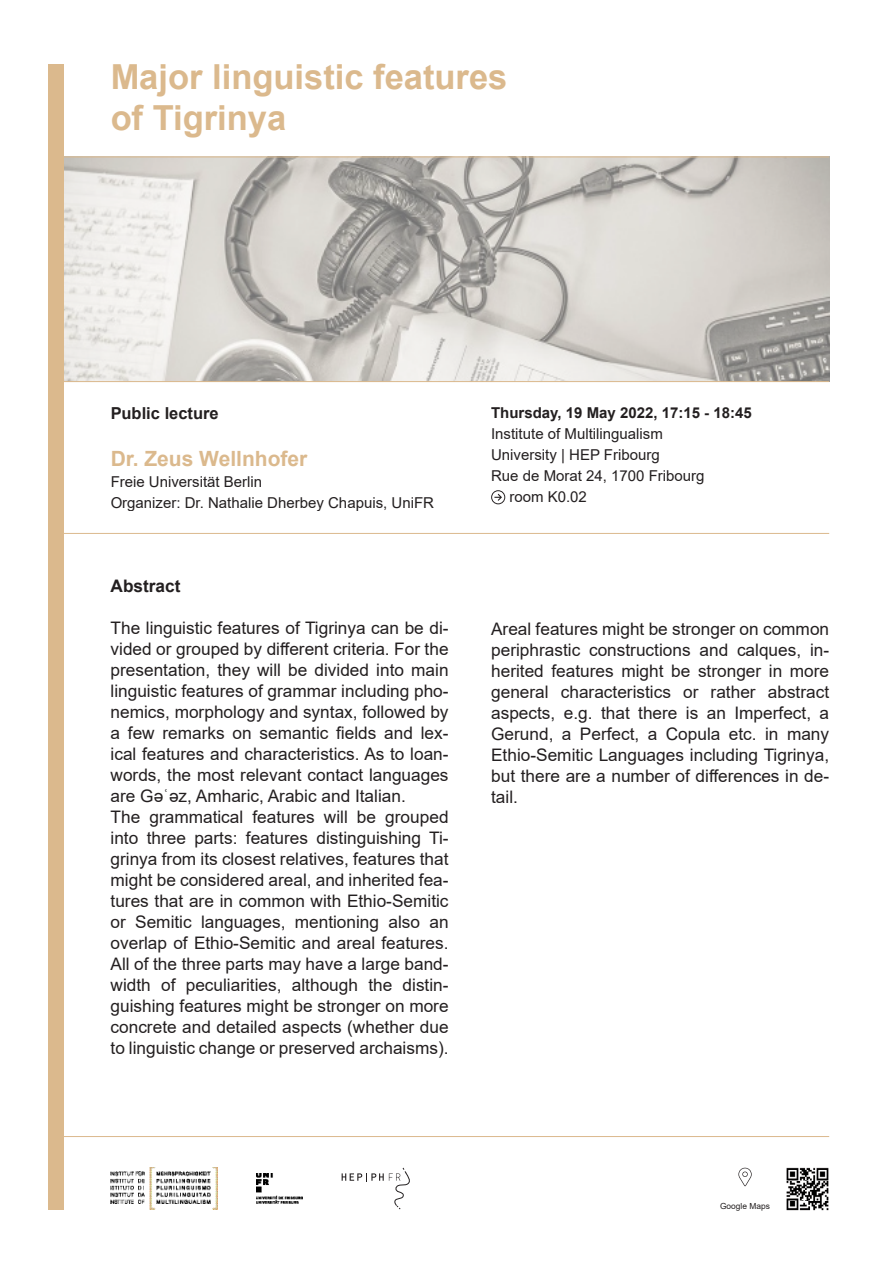
<style>
.page{position:relative;width:893px;height:1263px;background:#fff}
.page>*{position:absolute;margin:0;border:0;box-sizing:border-box;transform-origin:0 0}
.t1{font:700 34.5px/41.4px "Arial";color:#dbb98d}
.t2{font:700 21px "Arial";color:#dbb98d}
.H5_Lauftext_Blocksat{font:17.25px/21px "Arial";color:#231f20;text-align:justify}
.H5_Lauftext_Blocksat-2{font:700 17.25px "Arial";color:#231f20}
.t3{font:700 16.5px "Arial";color:#231f20}
.t4{font:15px/21px "Arial";color:#231f20}
.t5{font:700 15px "Arial";color:#231f20}
.t6{font:8.4px "Arial";color:#231f20}
</style>
<div class="page">
<img style="left:64px;top:158px;width:765px;height:223px">
<svg style="left:342px;top:1167px;width:68px;height:43px"></svg>
<img style="left:257px;top:1173px;width:45px;height:30px">
<img style="left:786px;top:1167px;width:43px;height:44px">
<svg style="left:738px;top:1168px;width:14px;height:18px"></svg>
<img style="left:111px;top:1168px;width:107px;height:41px">
<hr style="left:48px;top:533px;width:781px;height:1px;background:#dbb98d">
<hr style="left:48px;top:157px;width:781px;height:1px;background:#dbb98d">
<hr style="left:48px;top:381px;width:781px;height:1px;background:#dbb98d">
<div style="left:48px;top:64px;width:16px;height:1145px;background:#dbb98d"></div>
<hr style="left:48px;top:1136px;width:781px;height:1px;background:#dbb98d">
<svg style="left:491px;top:490px;width:14px;height:14px"></svg>
<h1 class="t1" style="left:111px;top:56px;width:398px">Major linguistic features of Tigrinya</h1>
<p class="t3" style="left:111px;top:402px;width:110px">Public lecture</p>
<p class="t2" style="left:111px;top:443px;width:198px">Dr. Zeus Wellnhofer</p>
<p class="t4" style="left:111px;top:471px;width:325px">Freie Universität Berlin<br>Organizer: Dr. Nathalie Dherbey Chapuis, UniFR</p>
<p class="H5_Lauftext_Blocksat-2" style="left:111px;top:574px;width:71px">Abstract</p>
<p class="H5_Lauftext_Blocksat" style="left:111px;top:618px;width:340px">The linguistic features of Tigrinya can be di&shy;vided or grouped by different criteria. For the presentation, they will be divided into main linguistic features of grammar including pho&shy;nemics, morphology and syntax, followed by a few remarks on semantic fields and lex&shy;ical features and characteristics. As to loan&shy;words, the most relevant contact languages are Gəʿəz, Amharic, Arabic and Italian.</p>
<p class="H5_Lauftext_Blocksat" style="left:111px;top:807px;width:340px">The grammatical features will be grouped into three parts: features distinguishing Ti&shy;grinya from its closest relatives, features that might be considered areal, and inherited fea&shy;tures that are in common with Ethio-Semitic or Semitic languages, mentioning also an overlap of Ethio-Semitic and areal features.<br>All of the three parts may have a large band&shy;width of peculiarities, although the distin&shy;guishing features might be stronger on more concrete and detailed aspects (whether due to linguistic change or preserved archaisms).</p>
<p class="t5" style="left:491px;top:402px;width:262px">Thursday, 19 May 2022, 17:15 - 18:45</p>
<p class="t4" style="left:491px;top:423px;width:173px">Institute of Multilingualism</p>
<p class="t4" style="left:491px;top:444px;width:170px">University | HEP Fribourg</p>
<p class="t4" style="left:491px;top:465px;width:215px">Rue de Morat 24, 1700 Fribourg</p>
<p class="t4" style="left:509px;top:486px;width:79px">room K0.02</p>
<p class="H5_Lauftext_Blocksat" style="left:491px;top:618px;width:340px">Areal features might be stronger on common periphrastic constructions and calques, in&shy;herited features might be stronger in more general characteristics or rather abstract aspects, e.g. that there is an Imperfect, a Gerund, a Perfect, a Copula etc. in many Ethio-Semitic Languages including Tigrinya, but there are a number of differences in de&shy;tail.</p>
<p class="t6" style="left:720px;top:1201px;width:51px">Google Maps</p>
</div>
